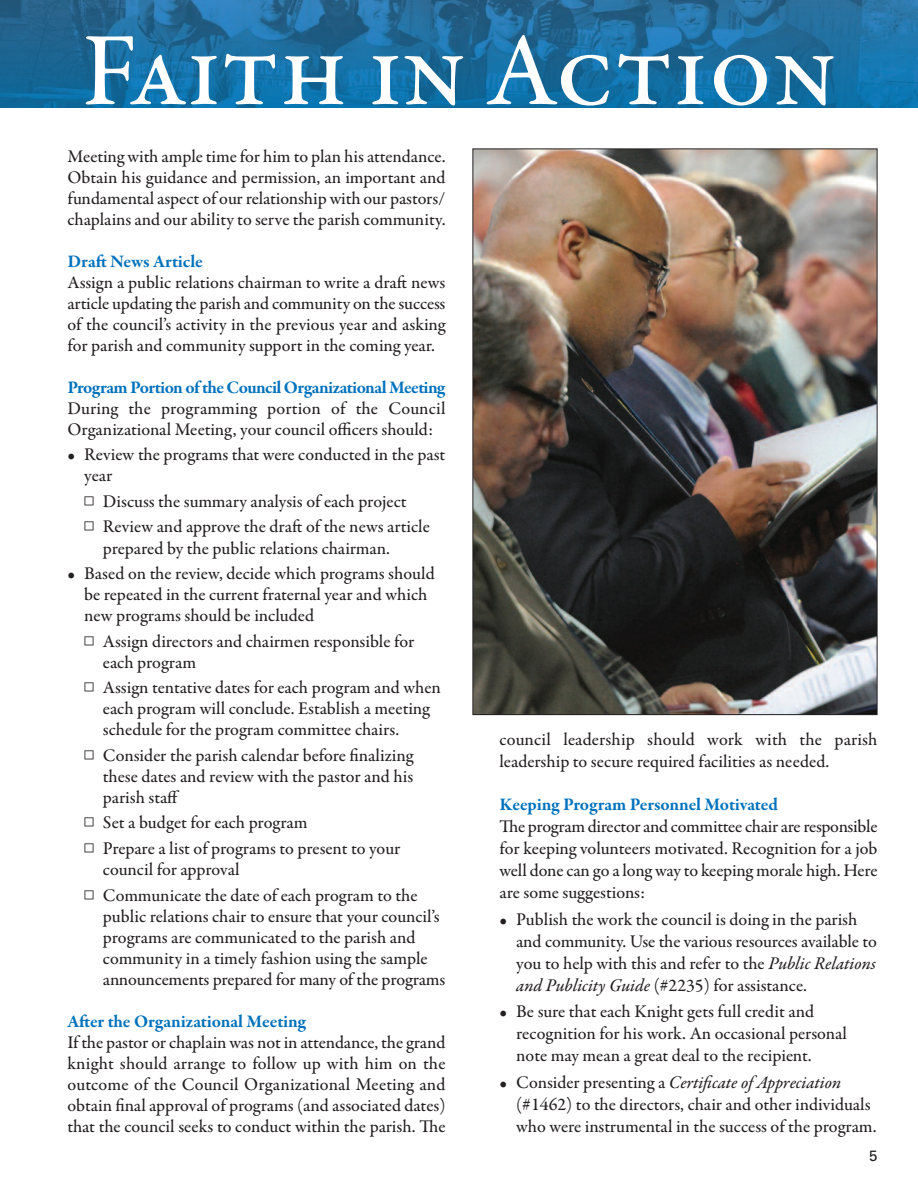
<style>
.page{position:relative;width:918px;height:1188px;background:#fff}
.page>*{position:absolute;margin:0;border:0;box-sizing:border-box;transform-origin:0 0}
.t1{font:500 105px "Garamond Premr Pro";color:#fff}
.t2{font:500 18px/21px "Garamond Premr Pro";color:#231f20}
.t3{font:700 18px "Garamond Premr Pro";letter-spacing:-.02em;color:#0072bc}
.t4{font:18px "Garamond Premr Pro Med It";letter-spacing:-.005em;color:#231f20}
.t5{font:700 18px "Garamond Premr Pro";color:#0072bc}
.t6{font:15px "Univers";color:#231f20}
.s1{font-family:"Universal Newswith Comm Pi";font-weight:400}
.s2{font-family:"Garamond Premr Pro Med It";font-weight:400}
.s3{font-family:"Garamond Premr Pro";font-weight:500}
</style>
<div class="page">
<img style="left:474px;top:150px;width:402px;height:563px">
<img style="left:0;top:0;width:918px;height:108px">
<h1 class="t1" style="left:82px;top:30px;width:756px">Faith in action</h1>
<p class="t2" style="left:67px;top:147px;width:380px;text-align:justify">meeting with ample time for him to plan his attendance. obtain his guidance and permission, an important and fundamental aspect of our relationship with our pastors/ chaplains and our ability to serve the parish community.</p>
<p class="t3" style="left:68px;top:254px;width:137px">draft news article</p>
<p class="t2" style="left:67px;top:273px;width:380px;text-align:justify">assign a public relations chairman to write a draft news article updating the parish and community on the success of the council’s activity in the previous year and asking for parish and community support in the coming year.</p>
<p class="t3" style="left:68px;top:380px;width:379px">Program Portion ofthe council organizational Meeting</p>
<p class="t2" style="left:67px;top:399px;width:379px">During the programming portion of the Council organizational meeting, your council officers should:</p>
<p class="t2" style="left:84px;top:446px;width:363px;text-indent:-17px">• review the programs that were conducted in the past year</p>
<p class="t2" style="left:84px;top:490px;width:347px;line-height:25.5px"><span class="s1">▫</span> Discuss the summary analysis of each project<br><span class="s1">▫</span> review and approve the draft of the news article</p>
<p class="t2" style="left:103px;top:539px;width:289px">prepared by the public relations chairman.</p>
<p class="t2" style="left:84px;top:564px;width:352px;text-indent:-17px">• Based on the review, decide which programs should be repeated in the current fraternal year and which new programs should be included</p>
<p class="t2" style="left:103px;top:632px;width:313px;text-indent:-19px"><span class="s1">▫</span> assign directors and chairmen responsible for each program</p>
<p class="t2" style="left:103px;top:679px;width:339px;text-indent:-19px"><span class="s1">▫</span> assign tentative dates for each program and when each program will conclude. establish a meeting schedule for the program committee chairs.</p>
<p class="t2" style="left:103px;top:746px;width:312px;text-align:justify;text-indent:-19px"><span class="s1">▫</span> Consider the parish calendar before finalizing these dates and review with the pastor and his parish staff</p>
<p class="t2" style="left:84px;top:812px;width:318px;line-height:25.5px"><span class="s1">▫</span> set a budget for each program<br><span class="s1">▫</span> Prepare a list of programs to present to your</p>
<p class="t2" style="left:84px;top:858px;width:335px;line-height:25.5px;text-indent:19px">council for approval<br><span class="s1">▫</span> Communicate the date of each program to the</p>
<p class="t2" style="left:103px;top:907px;width:344px">public relations chair to ensure that your council’s programs are communicated to the parish and community in a timely fashion using the sample announcements prepared for many of the programs</p>
<p class="t3" style="left:68px;top:1014px;width:240px">after the organizational Meeting</p>
<p class="t2" style="left:67px;top:1033px;width:380px;text-align:justify">if the pastor or chaplain was not in attendance, the grand knight should arrange to follow up with him on the outcome of the Council organizational meeting and obtain final approval of programs (and associated dates) that the council seeks to conduct within the parish. The</p>
<p class="t2" style="left:499px;top:729px;width:379px;line-height:22px">council leadership should work with the parish leadership to secure required facilities as needed.</p>
<p class="t5" style="left:500px;top:798px;width:280px">keeping Program Personnel Motivated</p>
<p class="t2" style="left:499px;top:817px;width:380px;line-height:22px;text-align:justify">The program director and committee chair are responsible for keeping volunteers motivated. recognition for a job well done can go a longway to keeping morale high. Here are some suggestions:</p>
<p class="t2" style="left:516px;top:910px;width:362px;line-height:22px;text-indent:-17px">• Publish the work the council is doing in the parish and community. use the various resources available to you to help with this and refer to the <span class="s2">Public Relations and Publicity Guide</span> (#2235) for assistance.</p>
<p class="t2" style="left:516px;top:1002px;width:332px;line-height:22px;text-indent:-17px">• Be sure that each Knight gets full credit and recognition for his work. an occasional personal note may mean a great deal to the recipient.</p>
<p class="t4" style="left:499px;top:1075px;width:343px"><span class="s3">• Consider presenting a</span> Certificate of Appreciation</p>
<p class="t2" style="left:516px;top:1095px;width:362px;line-height:22px">(#1462) to the directors, chair and other individuals who were instrumental in the success of the program.</p>
<p class="t6" style="left:869px;top:1150px;width:10px">5</p>
</div>
